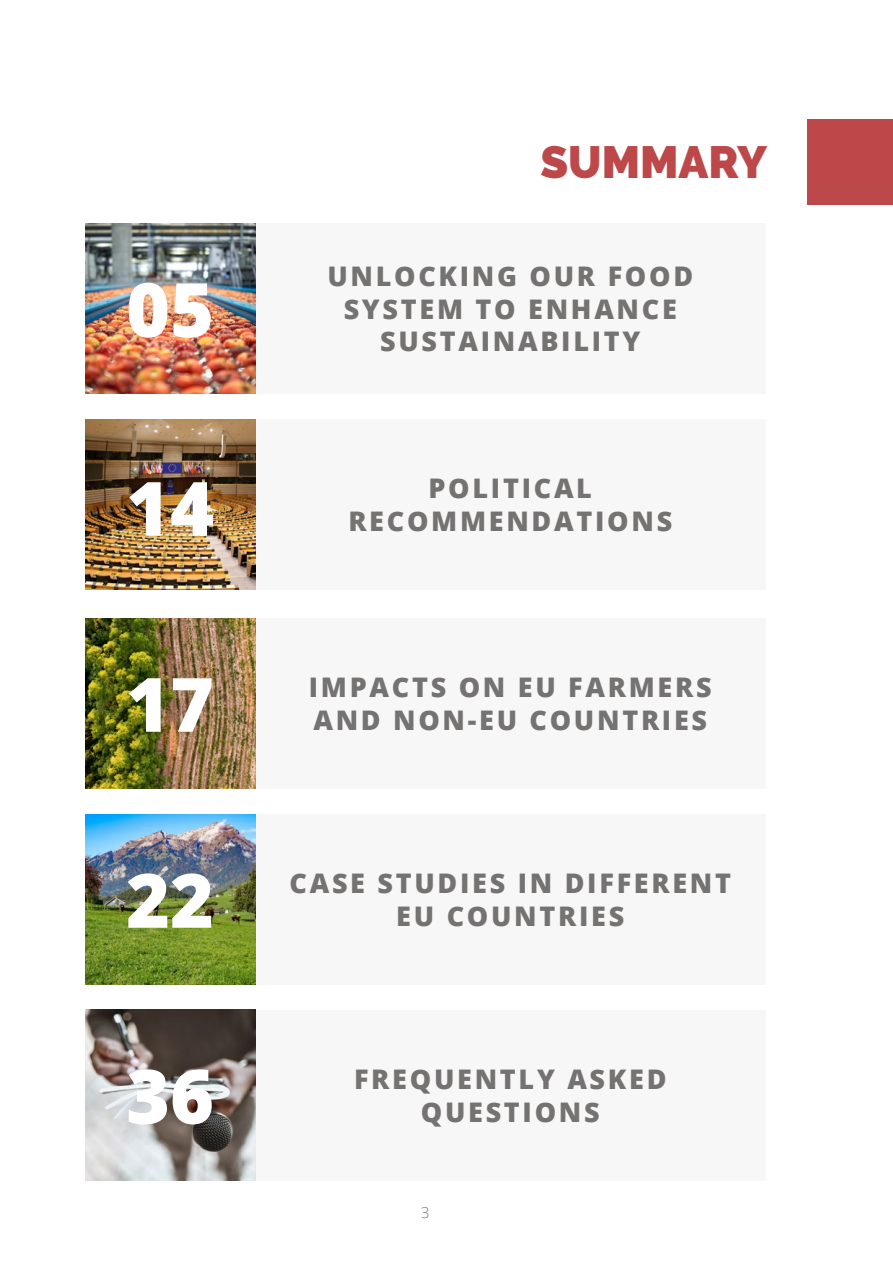
<style>
.page{position:relative;width:893px;height:1263px;background:#fff}
.page>*{position:absolute;margin:0;border:0;box-sizing:border-box;transform-origin:0 0}
.t1{font:800 75px "Open Sans";color:#fff}
.chapitre{font:900 45px "Raleway";color:#bd484a}
.t2{font:800 27px/32.4px "Open Sans";letter-spacing:.1em;color:#757372;text-align:center}
.t3{font:300 15px "Open Sans";color:#757372}
</style>
<div class="page">
<div style="left:808px;top:119px;width:85px;height:85px;background:#bd484a"></div>
<div style="left:255px;top:223px;width:510px;height:170px;background:#f8f7f8"></div>
<img style="left:85px;top:223px;width:170px;height:170px">
<div style="left:255px;top:618px;width:510px;height:170px;background:#f8f7f8"></div>
<img style="left:85px;top:618px;width:170px;height:170px">
<div style="left:255px;top:814px;width:510px;height:170px;background:#f8f7f8"></div>
<img style="left:85px;top:814px;width:170px;height:170px">
<div style="left:255px;top:1010px;width:510px;height:170px;background:#f8f7f8"></div>
<img style="left:85px;top:1010px;width:170px;height:170px">
<div style="left:255px;top:419px;width:510px;height:170px;background:#f8f7f8"></div>
<img style="left:85px;top:419px;width:170px;height:170px">
<p class="t1" style="left:126px;top:253px;width:89px">05</p>
<p class="t1" style="left:126px;top:451px;width:89px">14</p>
<p class="t1" style="left:126px;top:647px;width:89px">17</p>
<p class="t1" style="left:126px;top:843px;width:89px">22</p>
<p class="t1" style="left:126px;top:1039px;width:89px">36</p>
<p class="chapitre" style="left:540px;top:136px;width:228px">SUMMARY</p>
<p class="t2" style="left:327px;top:259px;width:367px">UNLOCKING OUR FOOD<br>SYSTEM TO ENHANCE</p>
<p class="t2" style="left:380px;top:324px;width:262px">SUSTAINABILITY</p>
<p class="t2" style="left:428px;top:471px;width:165px">POLITICAL</p>
<p class="t2" style="left:348px;top:503px;width:325px">RECOMMENDATIONS</p>
<p class="t2" style="left:309px;top:670px;width:404px">IMPACTS ON EU FARMERS</p>
<p class="t2" style="left:313px;top:702px;width:395px">AND NON-EU COUNTRIES</p>
<p class="t2" style="left:289px;top:866px;width:443px">CASE STUDIES IN DIFFERENT</p>
<p class="t2" style="left:396px;top:898px;width:230px">EU COUNTRIES</p>
<p class="t2" style="left:354px;top:1062px;width:314px">FREQUENTLY ASKED</p>
<p class="t2" style="left:421px;top:1094px;width:180px">QUESTIONS</p>
<p class="t3" style="left:421px;top:1202px;width:10px">3</p>
</div>
